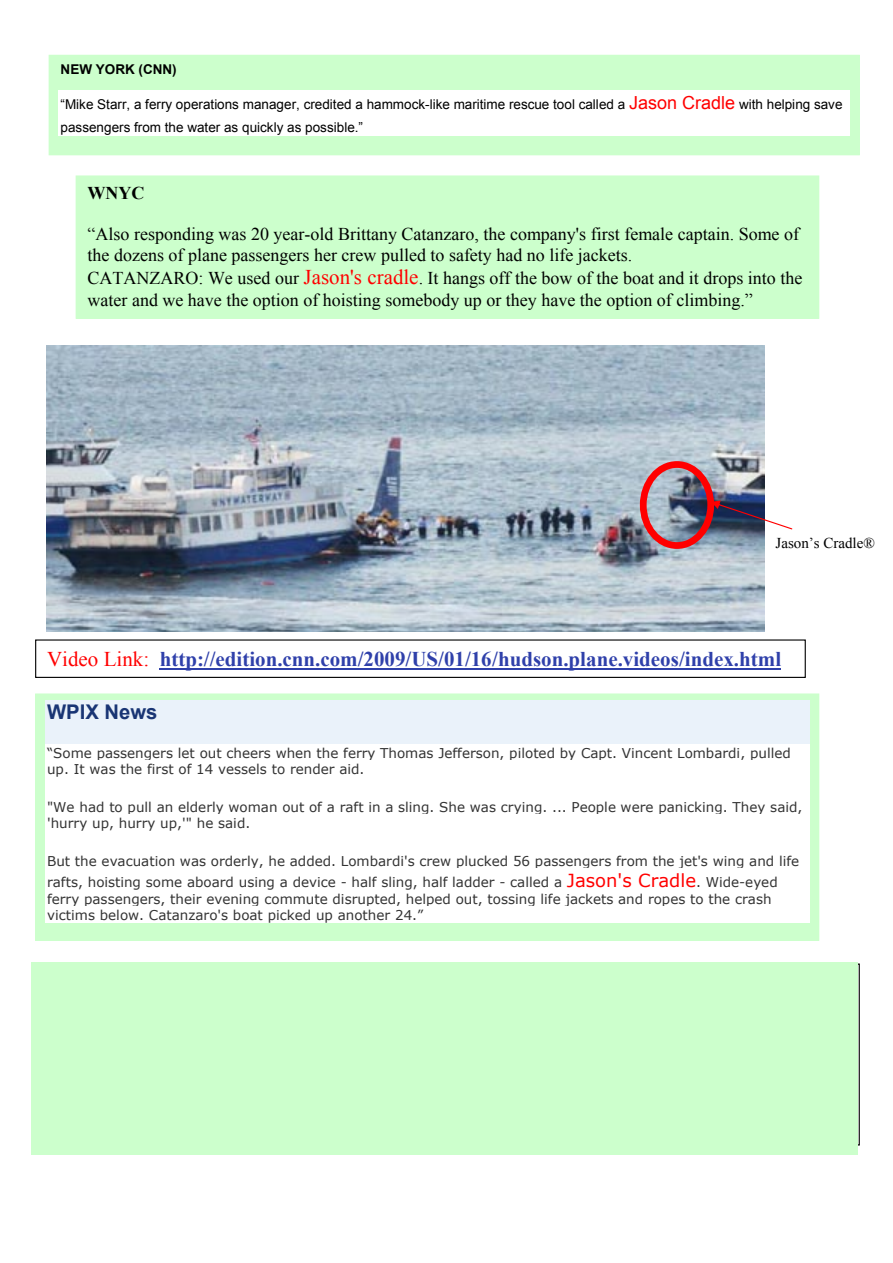
<style>
.page{position:relative;width:893px;height:1263px;background:#fff}
.page>*{position:absolute;margin:0;border:0;box-sizing:border-box;transform-origin:0 0}
.t1{font:700 21px "Times New Roman";color:#2f40aa}
.t2{font:700 20.25px "Arial";color:#193574}
.t3{font:18px/20.7px "Times New Roman";color:#000}
.t4{font:700 18px "Times New Roman";color:#000}
.t5{font:15px "Times New Roman";color:#000}
.t6{font:13.5px/16.4px "Verdana";color:#333}
.t7{font:13.5px/23.5px "Arial";color:#000}
.t8{font:700 13.5px "Arial";color:#000}
.s1{font-size:18px;color:#f00}
.s2{font-size:21px;color:#f00}
.s3{font-weight:400;color:#f00}
</style>
<div class="page">
<div style="left:49px;top:55px;width:810px;height:100px;background:#cfc"></div>
<div style="left:58px;top:90px;width:792px;height:23px;background:#fff"></div>
<div style="left:58px;top:113px;width:792px;height:22px;background:#fff"></div>
<div style="left:76px;top:176px;width:743px;height:142px;background:#cfc"></div>
<div style="left:76px;top:175px;width:743px;height:144px;border:1px solid #cfc"></div>
<div style="left:36px;top:694px;width:783px;height:246px;background:#cfc"></div>
<div style="left:35px;top:693px;width:784px;height:248px;border:1px solid #cfc"></div>
<div style="left:45px;top:700px;width:765px;height:44px;background:#eaf2fa"></div>
<div style="left:45px;top:744px;width:765px;height:17px;background:#fff"></div>
<div style="left:45px;top:761px;width:765px;height:37px;background:#fff"></div>
<div style="left:45px;top:798px;width:765px;height:16px;background:#fff"></div>
<div style="left:45px;top:814px;width:765px;height:38px;background:#fff"></div>
<div style="left:45px;top:852px;width:765px;height:16px;background:#fff"></div>
<div style="left:45px;top:868px;width:765px;height:22px;background:#fff"></div>
<div style="left:45px;top:890px;width:765px;height:17px;background:#fff"></div>
<div style="left:45px;top:907px;width:765px;height:16px;background:#fff"></div>
<img style="left:46px;top:345px;width:719px;height:286px">
<div style="left:640px;top:461px;width:74px;height:88px;border:7px solid #f00;border-radius:50%"></div>
<div style="left:35px;top:639px;width:771px;height:39px;border:1px solid #000"></div>
<hr style="left:160px;top:668px;width:621px;height:2px;background:#2f40aa">
<svg style="left:711px;top:500px;width:81px;height:29px"></svg>
<div style="left:31px;top:962px;width:826px;height:193px;background:#cfc"></div>
<p class="t8" style="left:61px;top:60px;width:118px">NEW YORK (CNN)</p>
<p class="t7" style="left:61px;top:92px;width:783px">“Mike Starr, a ferry operations manager, credited a hammock-like maritime rescue tool called a <span class="s1">Jason Cradle</span> with helping save passengers from the water as quickly as possible.”</p>
<p class="t4" style="left:88px;top:180px;width:58px">WNYC</p>
<p class="t3" style="left:88px;top:223px;width:713px">“Also responding was 20 year-old Brittany Catanzaro, the company's first female captain. Some of the dozens of plane passengers her crew pulled to safety had no life jackets.</p>
<p class="t3" style="left:88px;top:267px;width:716px;line-height:21.6px">CATANZARO: We used our <span class="s2">Jason's cradle</span>. It hangs off the bow of the boat and it drops into the water and we have the option of hoisting somebody up or they have the option of climbing.”</p>
<p class="t5" style="left:775px;top:533px;width:101px">Jason’s Cradle®</p>
<p class="t1" style="left:47px;top:644px;width:735px"><span class="s3">Video Link:</span> http://edition.cnn.com/2009/US/01/16/hudson.plane.videos/index.html</p>
<p class="t2" style="left:47px;top:699px;width:112px">WPIX News</p>
<p class="t6" style="left:47px;top:744px;width:745px">“Some passengers let out cheers when the ferry Thomas Jefferson, piloted by Capt. Vincent Lombardi, pulled up. It was the first of 14 vessels to render aid.</p>
<p class="t6" style="left:47px;top:798px;width:757px">"We had to pull an elderly woman out of a raft in a sling. She was crying. ... People were panicking. They said, 'hurry up, hurry up,'" he said.</p>
<p class="t6" style="left:47px;top:850px;width:754px;line-height:21px">But the evacuation was orderly, he added. Lombardi's crew plucked 56 passengers from the jet's wing and life rafts, hoisting some aboard using a device - half sling, half ladder - called a <span class="s1">Jason's Cradle</span>. Wide-eyed</p>
<p class="t6" style="left:47px;top:890px;width:726px">ferry passengers, their evening commute disrupted, helped out, tossing life jackets and ropes to the crash victims below. Catanzaro's boat picked up another 24.”</p>
</div>
